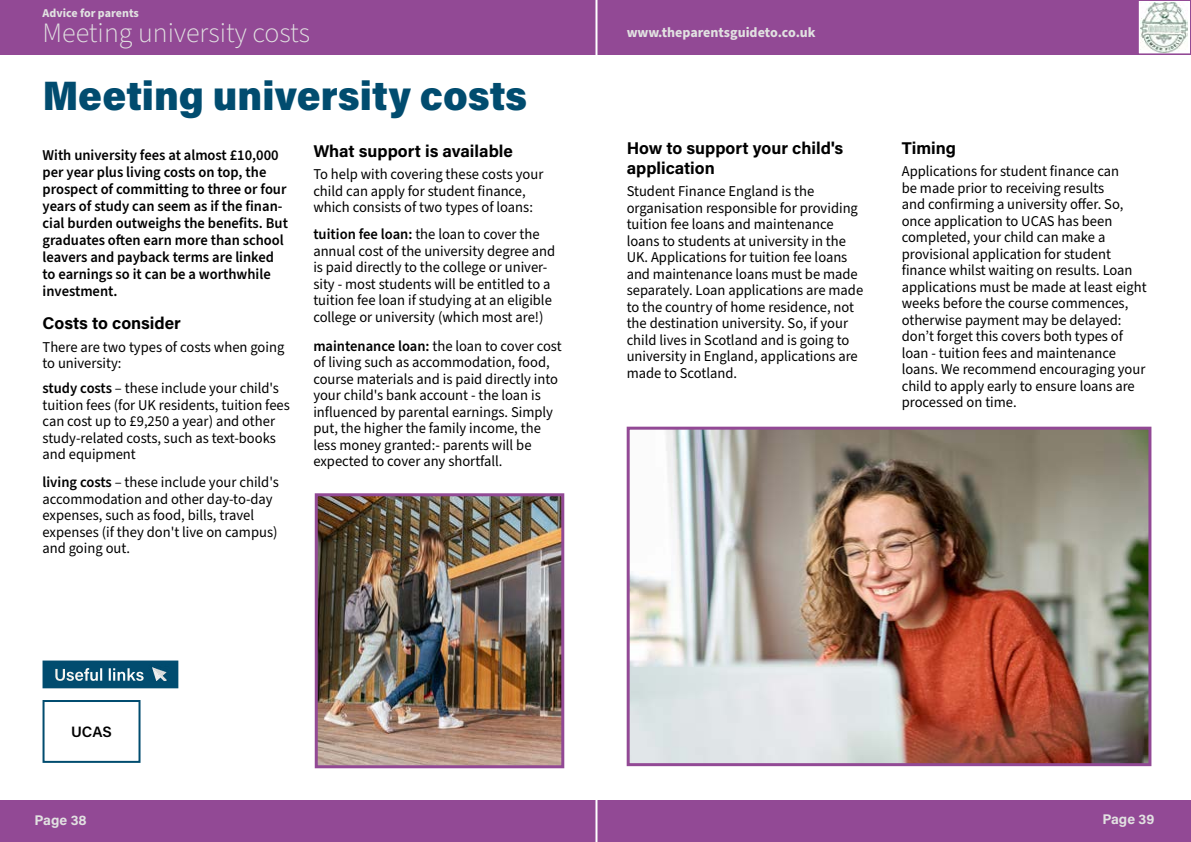
<style>
.page{position:relative;width:1191px;height:842px;background:#fff}
.page>*{position:absolute;margin:0;border:0;box-sizing:border-box;transform-origin:0 0}
.t1{font:900 41px "Acumin Pro";color:#014c6f}
.t2{font:300 28px "Source Sans Pro";color:#e1e1e1}
.t3{font:700 17px/20px "Acumin Pro";color:#000}
.t4{font:600 17px "Acumin Pro";color:#fff}
.t5{font:15px/16.5px "Source Sans Pro";color:#000}
.t6{font:600 15px/17px "Source Sans Pro";color:#000}
.t7{font:600 15px "Acumin Pro";color:#000}
.t8{font:700 14px "Source Sans Pro";color:#e1e1e1}
.t9{font:700 14px "Acumin Pro";color:#e1e1e1}
.t10{font:700 12px "Source Sans Pro";color:#e1e1e1}
.s1{font-weight:600}
</style>
<div class="page">
<div style="left:0;top:0;width:1191px;height:55px;background:#924995"></div>
<div style="left:0;top:800px;width:1191px;height:41px;background:#924995"></div>
<hr style="left:595px;top:0;width:2px;height:842px;background:#fff">
<div style="left:1138px;top:0;width:52px;height:54px;background:#fff"></div>
<img style="left:1140px;top:2px;width:47px;height:50px">
<div style="left:1137px;top:0;width:54px;height:54px;border:1px solid #924995"></div>
<div style="left:43px;top:700px;width:97px;height:63px;border:2px solid #014c6f"></div>
<div style="left:44px;top:662px;width:133px;height:25px;background:#014c6f"></div>
<div style="left:43px;top:660px;width:135px;height:28px;border:3px solid #014c6f"></div>
<img style="left:152px;top:667px;width:15px;height:13px">
<img style="left:630px;top:431px;width:517px;height:331px">
<div style="left:626px;top:427px;width:525px;height:339px;border:3px solid #924995"></div>
<img style="left:319px;top:497px;width:241px;height:267px">
<div style="left:315px;top:493px;width:249px;height:275px;border:3px solid #924995"></div>
<p class="t10" style="left:43px;top:4px;width:98px">Advice for parents</p>
<h2 class="t2" style="left:43px;top:14px;width:269px">Meeting university costs</h2>
<h1 class="t1" style="left:43px;top:66px;width:486px">Meeting university costs</h1>
<p class="t6" style="left:43px;top:147px;width:247px">With university fees at almost £10,000 per year plus living costs on top, the prospect of committing to three or four years of study can seem as if the finan&shy;cial burden outweighs the benefits. But graduates often earn more than school leavers and payback terms are linked to earnings so it can be a worthwhile investment.</p>
<p class="t3" style="left:43px;top:313px;width:140px">Costs to consider</p>
<p class="t5" style="left:43px;top:339px;width:243px">There are two types of costs when going to university:</p>
<p class="t5" style="left:43px;top:380px;width:249px"><span class="s1">study costs</span> – these include your child's tuition fees (for UK residents, tuition fees can cost up to £9,250 a year) and other study-related costs, such as text-books and equipment</p>
<p class="t5" style="left:43px;top:474px;width:238px"><span class="s1">living costs</span> – these include your child's accommodation and other day-to-day expenses, such as food, bills, travel expenses (if they don't live on campus) and going out.</p>
<p class="t3" style="left:313px;top:140px;width:201px">What support is available</p>
<p class="t5" style="left:313px;top:166px;width:231px">To help with covering these costs your child can apply for student finance, which consists of two types of loans:</p>
<p class="t5" style="left:313px;top:226px;width:243px"><span class="s1">tuition fee loan:</span> the loan to cover the annual cost of the university degree and is paid directly to the college or univer&shy;sity - most students will be entitled to a tuition fee loan if studying at an eligible college or university (which most are!)</p>
<p class="t5" style="left:313px;top:338px;width:250px"><span class="s1">maintenance loan:</span> the loan to cover cost of living such as accommodation, food, course materials and is paid directly into your child's bank account - the loan is influenced by parental earnings. Simply put, the higher the family income, the less money granted:- parents will be expected to cover any shortfall.</p>
<p class="t4" style="left:54px;top:663px;width:92px">Useful links</p>
<p class="t7" style="left:71px;top:721px;width:42px">UCAS</p>
<p class="t8" style="left:626px;top:23px;width:190px">www.theparentsguideto.co.uk</p>
<p class="t3" style="left:626px;top:138px;width:218px">How to support your child's application</p>
<p class="t5" style="left:626px;top:184px;width:238px">Student Finance England is the organisation responsible for providing tuition fee loans and maintenance loans to students at university in the UK. Applications for tuition fee loans and maintenance loans must be made separately. Loan applications are made to the country of home residence, not the destination university. So, if your child lives in Scotland and is going to university in England, applications are made to Scotland.</p>
<p class="t3" style="left:901px;top:138px;width:56px">Timing</p>
<p class="t5" style="left:901px;top:164px;width:246px">Applications for student finance can<br>be made prior to receiving results<br>and confirming a university offer. So, once application to UCAS has been completed, your child can make a provisional application for student finance whilst waiting on results. Loan applications must be made at least eight weeks before the course commences, otherwise payment may be delayed: don’t forget this covers both types of loan - tuition fees and maintenance loans. We recommend encouraging your child to apply early to ensure loans are processed on time.</p>
<p class="t9" style="left:35px;top:810px;width:54px">Page 38</p>
<p class="t9" style="left:1102px;top:809px;width:54px">Page 39</p>
</div>
